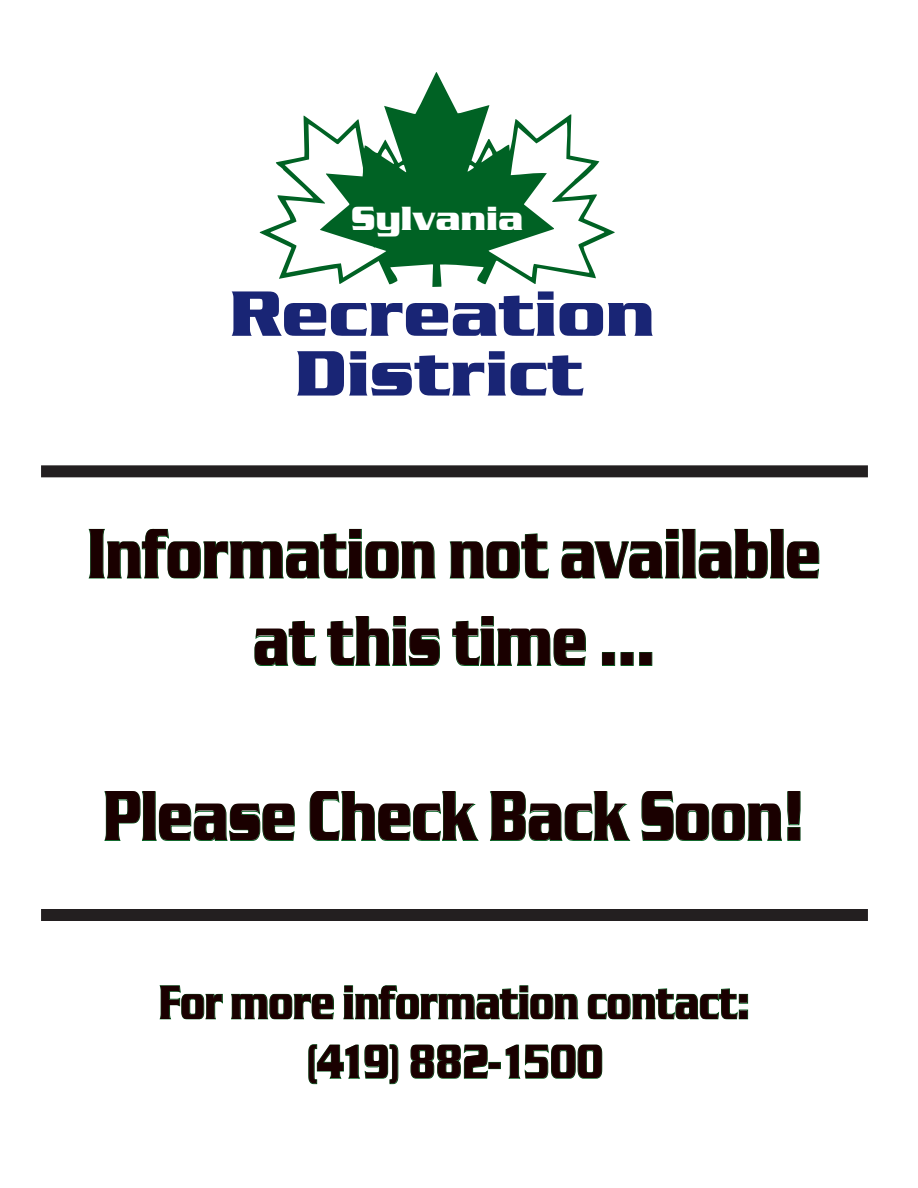
<style>
.page{position:relative;width:918px;height:1188px;background:#fff}
.page>*{position:absolute;margin:0;border:0;box-sizing:border-box;transform-origin:0 0}
.t1{font:700 72.9px/87.4px "Serpentine D";color:#1a0000;text-align:center;scale:.66 1}
.t2{font:700 66.6px/59.7px "Serpentine D";color:#192575;text-align:center}
.t3{font:700 49.5px "Serpentine D";color:#1a0000;scale:.66 1}
.t4{font:700 34.65px "Serpentine D";color:#fff}
</style>
<div class="page">
<svg style="left:260px;top:72px;width:355px;height:215px"></svg>
<svg style="left:467px;top:165px;width:7px;height:7px"></svg>
<svg style="left:271px;top:124px;width:135px;height:154px"></svg>
<svg style="left:481px;top:122px;width:123px;height:155px"></svg>
<svg style="left:89px;top:528px;width:347px;height:51px"></svg>
<svg style="left:450px;top:533px;width:99px;height:46px"></svg>
<svg style="left:561px;top:529px;width:259px;height:50px"></svg>
<svg style="left:254px;top:621px;width:63px;height:45px"></svg>
<svg style="left:327px;top:616px;width:113px;height:50px"></svg>
<svg style="left:452px;top:616px;width:134px;height:50px"></svg>
<div style="left:602px;top:652px;width:13px;height:13px;border:1px solid #076324"></div>
<svg style="left:104px;top:791px;width:191px;height:50px"></svg>
<svg style="left:309px;top:791px;width:170px;height:50px"></svg>
<svg style="left:490px;top:791px;width:140px;height:50px"></svg>
<svg style="left:641px;top:791px;width:160px;height:50px"></svg>
<svg style="left:160px;top:985px;width:63px;height:35px"></svg>
<svg style="left:231px;top:993px;width:103px;height:27px"></svg>
<svg style="left:343px;top:985px;width:236px;height:35px"></svg>
<svg style="left:588px;top:988px;width:160px;height:32px"></svg>
<svg style="left:308px;top:1044px;width:91px;height:40px"></svg>
<svg style="left:410px;top:1044px;width:78px;height:35px"></svg>
<div style="left:489px;top:1062px;width:11px;height:7px;border:1px solid #076324"></div>
<svg style="left:505px;top:1044px;width:98px;height:35px"></svg>
<div style="left:41px;top:465px;width:827px;height:12px;background:#231f20"></div>
<div style="left:41px;top:909px;width:827px;height:12px;background:#231f20"></div>
<p class="t4" style="left:352px;top:199px;width:173px">Sylvania</p>
<p class="t2" style="left:229px;top:284px;width:427px">Recreation<br>District</p>
<p class="t1" style="left:88px;top:511px;width:1112px">Information not available at this time ...</p>
<p class="t1" style="left:103px;top:773px;width:1064px">Please Check Back Soon!</p>
<p class="t3" style="left:159px;top:974px;width:896px">For more information contact:</p>
<p class="t3" style="left:306px;top:1034px;width:452px">(419) 882-1500</p>
</div>
